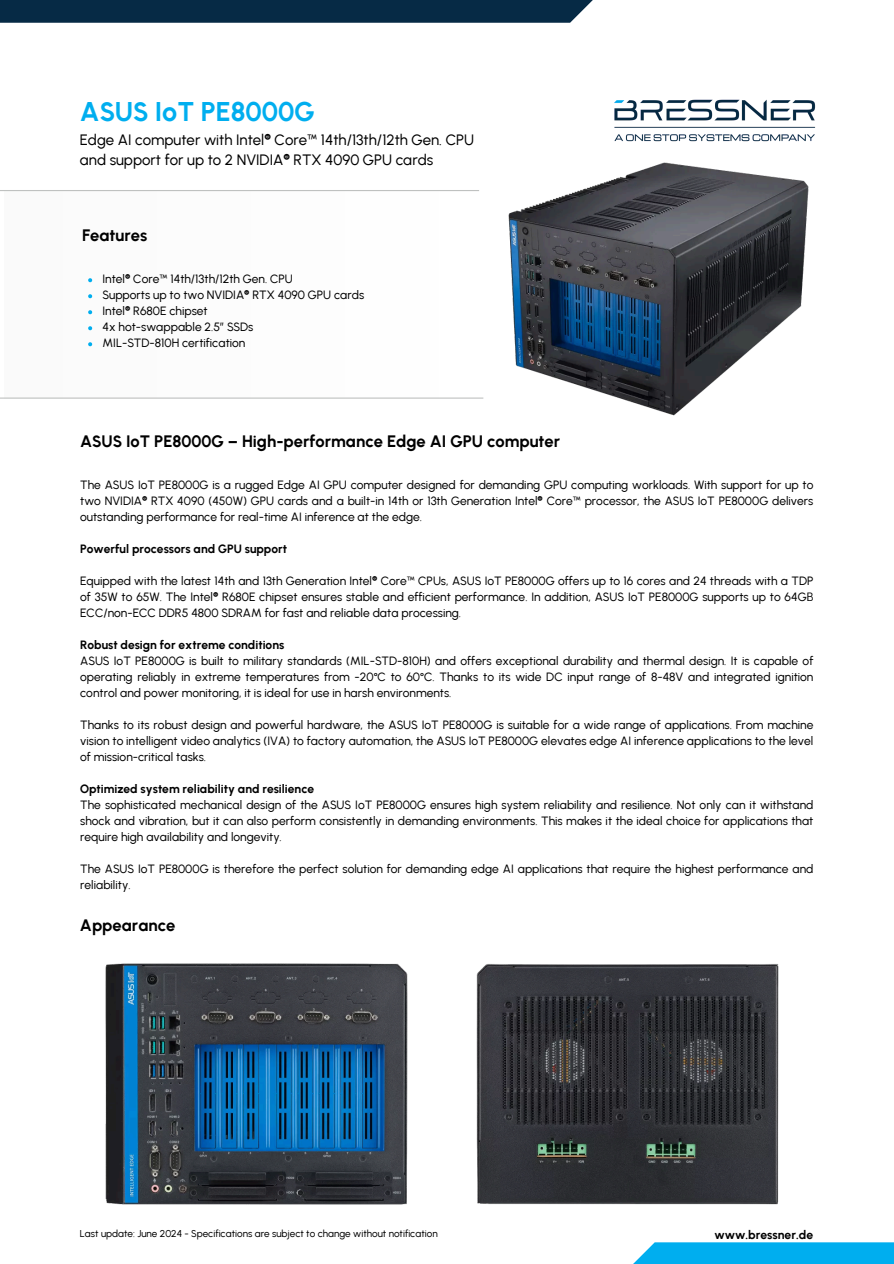
<style>
.page{position:relative;width:894px;height:1264px;background:#fff}
.page>*{position:absolute;margin:0;border:0;box-sizing:border-box;transform-origin:0 0}
.t1{font:700 27px "Urbanist";color:#00aeef}
.t2{font:700 16.5px "Urbanist";color:#000}
.t3{font:15px/20.2px "Urbanist";color:#000}
.t4{font:700 12.15px "Urbanist";color:#000}
.t5{font:12px/16px "Urbanist";color:#000;text-align:justify}
.t6{font:700 12px "Urbanist";color:#000}
.t7{font:9.9px "Urbanist";color:#000}
.s1{font-weight:700}
</style>
<div class="page">
<div style="left:619px;top:1242px;width:274px;height:21px;background:#00aeef"></div>
<hr style="left:0;top:397px;width:483px;height:1px;background:#bfc1c0">
<svg style="left:88px;top:278px;width:4px;height:4px"></svg>
<svg style="left:88px;top:294px;width:4px;height:4px"></svg>
<svg style="left:88px;top:310px;width:4px;height:4px"></svg>
<svg style="left:88px;top:326px;width:4px;height:4px"></svg>
<svg style="left:88px;top:342px;width:4px;height:4px"></svg>
<img style="left:614px;top:99px;width:202px;height:43px">
<div style="left:0;top:0;width:605px;height:23px;background:#062a45"></div>
<hr style="left:0;top:190px;width:479px;height:1px;background:#bfc1c0">
<img style="left:478px;top:162px;width:331px;height:254px">
<img style="left:105px;top:963px;width:303px;height:242px">
<img style="left:476px;top:964px;width:318px;height:286px">
<p class="t1" style="left:80px;top:96px;width:236px">ASUS IoT PE8000G</p>
<h2 class="t3" style="left:80px;top:129px;width:395px">Edge AI computer with Intel® Core™ 14th/13th/12th Gen. CPU and support for up to 2 NVIDIA® RTX 4090 GPU cards</h2>
<p class="t2" style="left:82px;top:225px;width:67px">Features</p>
<p class="t5" style="left:102px;top:271px;width:192px">Intel® Core™ 14th/13th/12th Gen. CPU</p>
<h2 class="t5" style="left:102px;top:287px;width:263px">Supports up to two NVIDIA® RTX 4090 GPU cards</h2>
<p class="t5" style="left:102px;top:303px;width:107px">Intel® R680E chipset</p>
<p class="t5" style="left:102px;top:319px;width:152px">4x hot-swappable 2.5″ SSDs</p>
<p class="t5" style="left:102px;top:335px;width:144px">MIL-STD-810H certification</p>
<h4 class="t2" style="left:80px;top:431px;width:481px">ASUS IoT PE8000G – High-performance Edge AI GPU computer</h4>
<h5 class="t5" style="left:80px;top:476px;width:734px">The ASUS IoT PE8000G is a rugged Edge AI GPU computer designed for demanding GPU computing workloads. With support for up to two NVIDIA® RTX 4090 (450W) GPU cards and a built-in 14th or 13th Generation Intel® Core™ processor, the ASUS IoT PE8000G delivers outstanding performance for real-time AI inference at the edge.</h5>
<h5 class="t6" style="left:80px;top:541px;width:208px">Powerful processors and GPU support</h5>
<h5 class="t5" style="left:80px;top:572px;width:734px">Equipped with the latest 14th and 13th Generation Intel® Core™ CPUs, ASUS IoT PE8000G offers up to 16 cores and 24 threads with a TDP of 35W to 65W. The Intel® R680E chipset ensures stable and efficient performance. In addition, ASUS IoT PE8000G supports up to 64GB ECC/non-ECC DDR5 4800 SDRAM for fast and reliable data processing.</h5>
<h5 class="t5" style="left:80px;top:636px;width:734px;text-align:left"><span class="s1">Robust design for extreme conditions<br></span>ASUS IoT PE8000G is built to military standards (MIL-STD-810H) and offers exceptional durability and thermal design. It is capable of operating reliably in extreme temperatures from -20°C to 60°C. Thanks to its wide DC input range of 8-48V and integrated ignition control and power monitoring, it is ideal for use in harsh environments.</h5>
<h5 class="t5" style="left:80px;top:716px;width:734px">Thanks to its robust design and powerful hardware, the ASUS IoT PE8000G is suitable for a wide range of applications. From machine vision to intelligent video analytics (IVA) to factory automation, the ASUS IoT PE8000G elevates edge AI inference applications to the level of mission-critical tasks.</h5>
<h2 class="t5" style="left:80px;top:780px;width:734px;text-align:left"><span class="s1">Optimized system reliability and resilience<br></span>The sophisticated mechanical design of the ASUS IoT PE8000G ensures high system reliability and resilience. Not only can it withstand shock and vibration, but it can also perform consistently in demanding environments. This makes it the ideal choice for applications that require high availability and longevity.</h2>
<p class="t5" style="left:80px;top:860px;width:734px">The ASUS IoT PE8000G is therefore the perfect solution for demanding edge AI applications that require the highest performance and reliability.</p>
<h4 class="t2" style="left:80px;top:915px;width:97px">Appearance</h4>
<h1 class="t7" style="left:80px;top:1227px;width:359px">Last update: June 2024 - Specifications are subject to change without notification</h1>
<h3 class="t4" style="left:714px;top:1227px;width:100px">www.bressner.de</h3>
</div>
